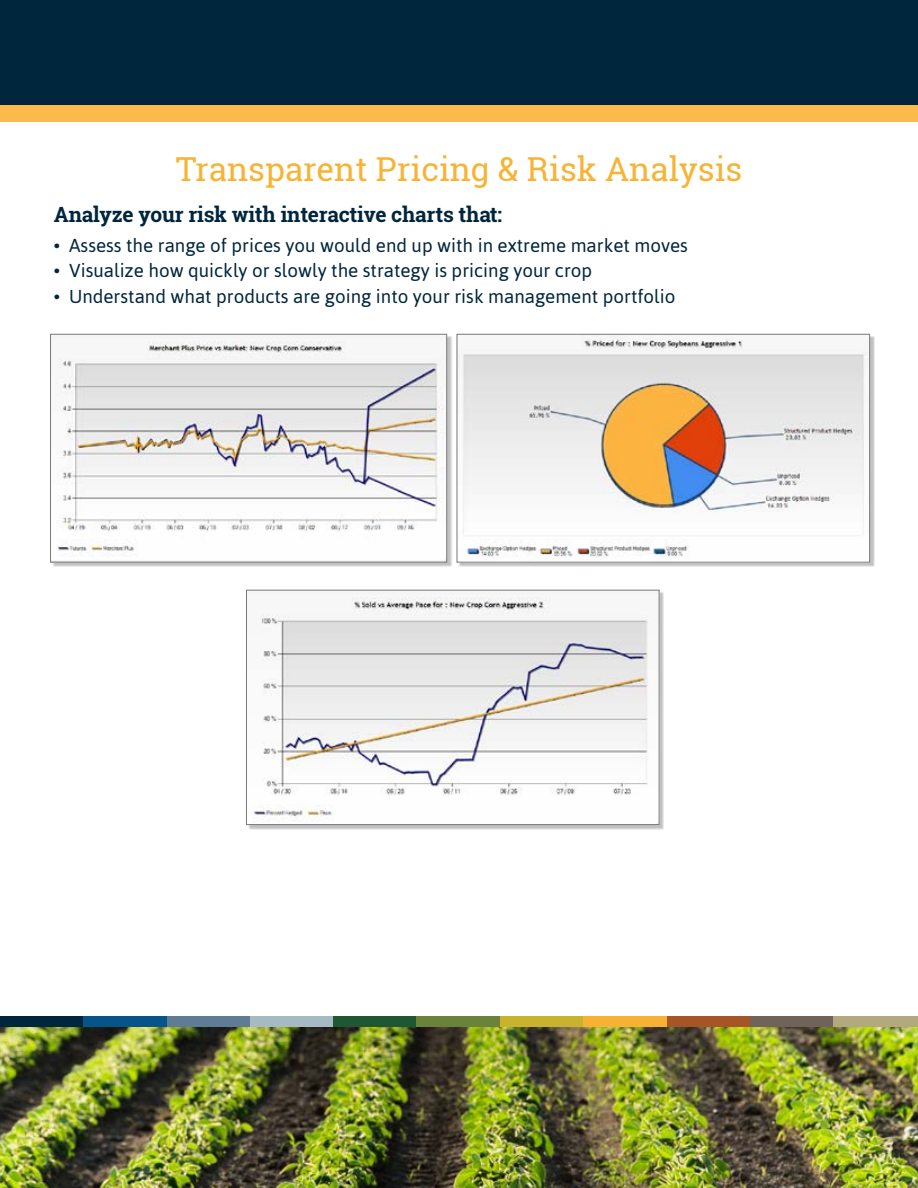
<style>
.page{position:relative;width:918px;height:1188px;background:#fff}
.page>*{position:absolute;margin:0;border:0;box-sizing:border-box;transform-origin:0 0}
.t1{font:33px "Roboto Slab";color:#f7b334}
.t2{font:700 21px "Roboto Slab";letter-spacing:-.01em;color:#00263d}
.t3{font:18.75px "Asap";color:#00263d}
</style>
<div class="page">
<div style="left:0;top:0;width:918px;height:115px;background:#00263d"></div>
<div style="left:0;top:105px;width:918px;height:17px;background:#fabb4c"></div>
<div style="left:52px;top:336px;width:400px;height:231px;background:#000;opacity:.25"></div>
<img style="left:52px;top:336px;width:393px;height:224px">
<div style="left:50px;top:334px;width:397px;height:228px;border:1px solid #77787b"></div>
<div style="left:458px;top:336px;width:417px;height:231px;background:#000;opacity:.25"></div>
<img style="left:459px;top:336px;width:409px;height:224px">
<div style="left:457px;top:334px;width:413px;height:228px;border:1px solid #77787b"></div>
<div style="left:248px;top:592px;width:416px;height:238px;background:#000;opacity:.25"></div>
<img style="left:248px;top:592px;width:409px;height:231px">
<div style="left:246px;top:590px;width:413px;height:235px;border:1px solid #77787b"></div>
<img style="left:0;top:1026px;width:918px;height:162px">
<div style="left:167px;top:1016px;width:83px;height:10px;background:#5e7d94"></div>
<div style="left:250px;top:1016px;width:84px;height:10px;background:#a5bac3"></div>
<div style="left:334px;top:1016px;width:83px;height:10px;background:#1f5733"></div>
<div style="left:0;top:1016px;width:83px;height:10px;background:#00263d"></div>
<div style="left:83px;top:1016px;width:84px;height:10px;background:#06548a"></div>
<div style="left:417px;top:1016px;width:83px;height:10px;background:#6b823a"></div>
<div style="left:500px;top:1016px;width:83px;height:10px;background:#c8b32f"></div>
<div style="left:583px;top:1016px;width:84px;height:10px;background:#f6b333"></div>
<div style="left:667px;top:1016px;width:83px;height:10px;background:#a65626"></div>
<div style="left:750px;top:1016px;width:84px;height:10px;background:#706359"></div>
<div style="left:834px;top:1016px;width:84px;height:10px;background:#b4a87f"></div>
<h1 class="t1" style="left:176px;top:147px;width:568px">Transparent Pricing &amp; Risk Analysis</h1>
<p class="t2" style="left:54px;top:200px;width:450px">Analyze your risk with interactive charts that:</p>
<p class="t3" style="left:54px;top:234px;width:636px">• Assess the range of prices you would end up with in extreme market moves</p>
<p class="t3" style="left:54px;top:260px;width:540px">• Visualize how quickly or slowly the strategy is pricing your crop</p>
<p class="t3" style="left:54px;top:285px;width:623px">• Understand what products are going into your risk management portfolio</p>
</div>
